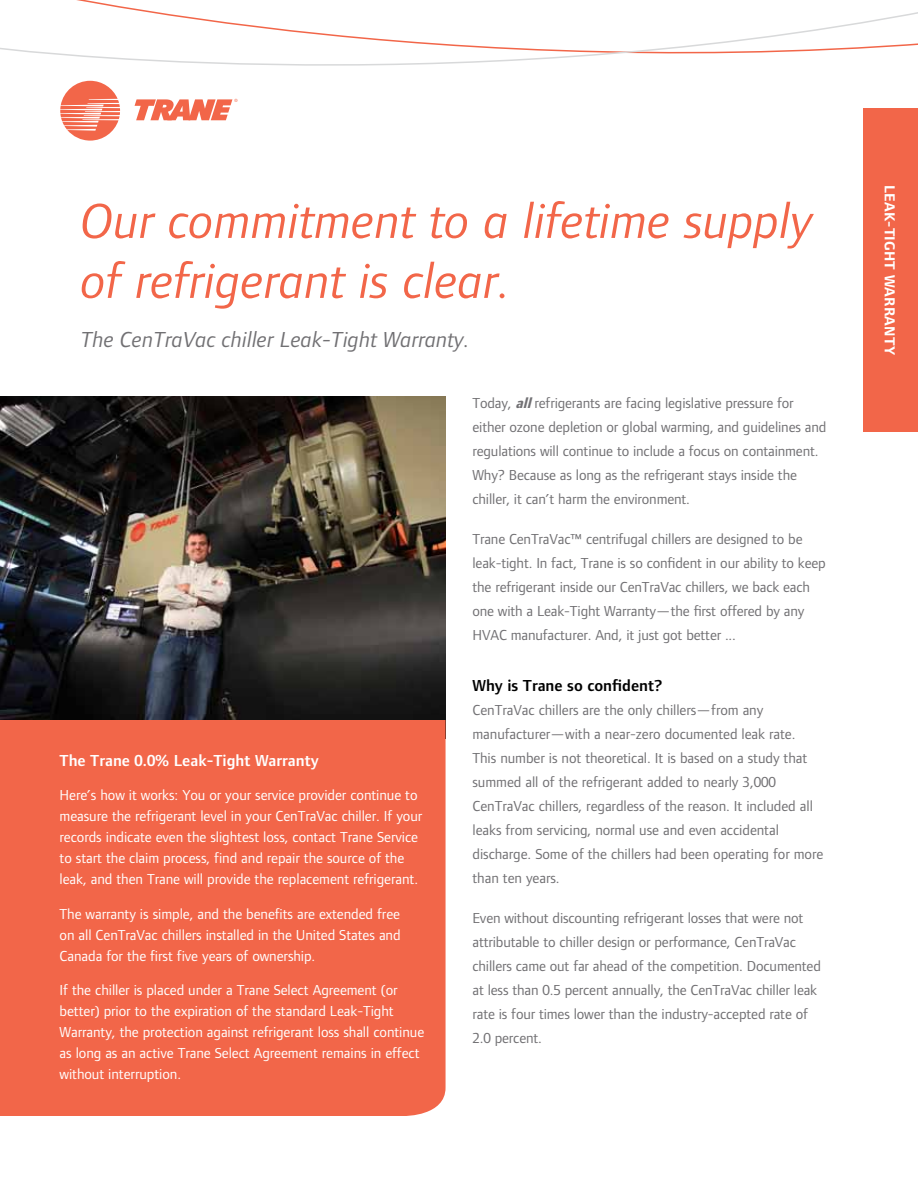
<style>
.page{position:relative;width:918px;height:1188px;background:#fff}
.page>*{position:absolute;margin:0;border:0;box-sizing:border-box;transform-origin:0 0}
.t1{font:italic 51px/60px "Foundry Form Sans";color:#f26649}
.t2{font:italic 22.5px "Foundry Form Sans";color:#717073}
.t3{font:600 16.5px "Foundry Form Sans";color:#fff}
.t4{font:600 16.5px "Foundry Form Sans";color:#000}
.t5{font:15px/24px "Foundry Form Sans";letter-spacing:-.01em;color:#717073}
.t6{font:15px/21px "Foundry Form Sans";letter-spacing:-.005em;color:#fff}
.t7{font:700 15px "Foundry Form Sans";letter-spacing:.015em;color:#fff}
.s1{font-weight:700;font-style:italic}
</style>
<div class="page">
<img style="left:0;top:396px;width:446px;height:324px">
<div style="left:863px;top:108px;width:55px;height:324px;background:#f26649"></div>
<svg style="left:60px;top:106px;width:60px;height:35px"></svg>
<svg style="left:136px;top:106px;width:94px;height:14px"></svg>
<svg style="left:0;top:9px;width:918px;height:97px"></svg>
<div style="left:0;top:720px;width:446px;height:396px;background:#f26649"></div>
<h1 class="t1" style="left:81px;top:190px;width:734px">Our commitment to a lifetime supply of refrigerant is clear.</h1>
<h2 class="t2" style="left:81px;top:327px;width:390px">The CenTraVac chiller Leak-Tight Warranty.</h2>
<p class="t3" style="left:60px;top:751px;width:261px">The Trane 0.0% Leak-Tight Warranty</p>
<p class="t6" style="left:60px;top:785px;width:364px">Here’s how it works: You or your service provider continue to measure the refrigerant level in your CenTraVac chiller. If your records indicate even the slightest loss, contact Trane Service to start the claim process, find and repair the source of the leak, and then Trane will provide the replacement refrigerant.</p>
<p class="t6" style="left:60px;top:903px;width:343px;text-align:justify">The warranty is simple, and the benefits are extended free on all CenTraVac chillers installed in the United States and Canada for the first five years of ownership.</p>
<p class="t6" style="left:60px;top:980px;width:366px">If the chiller is placed under a Trane Select Agreement (or better) prior to the expiration of the standard Leak-Tight Warranty, the protection against refrigerant loss shall continue as long as an active Trane Select Agreement remains in effect without interruption.</p>
<p class="t5" style="left:472px;top:391px;width:355px">Today, <span class="s1">all</span>refrigerants are facing legislative pressure for either ozone depletion or global warming, and guidelines and regulations will continue to include a focus on containment.<br>Why? Because as long as the refrigerant stays inside the chiller, it can’t harm the environment.</p>
<p class="t5" style="left:472px;top:527px;width:355px">Trane CenTraVac™ centrifugal chillers are designed to be leak-tight. In fact, Trane is so confident in our ability to keep the refrigerant inside our CenTraVac chillers, we back each one with a Leak-Tight Warranty—the first offered by any HVAC manufacturer. And, it just got better ...</p>
<p class="t4" style="left:472px;top:676px;width:192px">Why is Trane so confident?</p>
<p class="t5" style="left:472px;top:698px;width:352px">CenTraVac chillers are the only chillers—from any manufacturer—with a near-zero documented leak rate.<br>This number is not theoretical. It is based on a study that summed all of the refrigerant added to nearly 3,000<br>CenTraVac chillers, regardless of the reason. It included all leaks from servicing, normal use and even accidental discharge. Some of the chillers had been operating for more than ten years.</p>
<p class="t5" style="left:472px;top:906px;width:350px">Even without discounting refrigerant losses that were not attributable to chiller design or performance, CenTraVac chillers came out far ahead of the competition. Documented at less than 0.5 percent annually, the CenTraVac chiller leak rate is four times lower than the industry-accepted rate of 2.0 percent.</p>
<p class="t7" style="left:898px;top:185px;width:171px;rotate:90deg">Leak-Tight Warranty</p>
</div>
